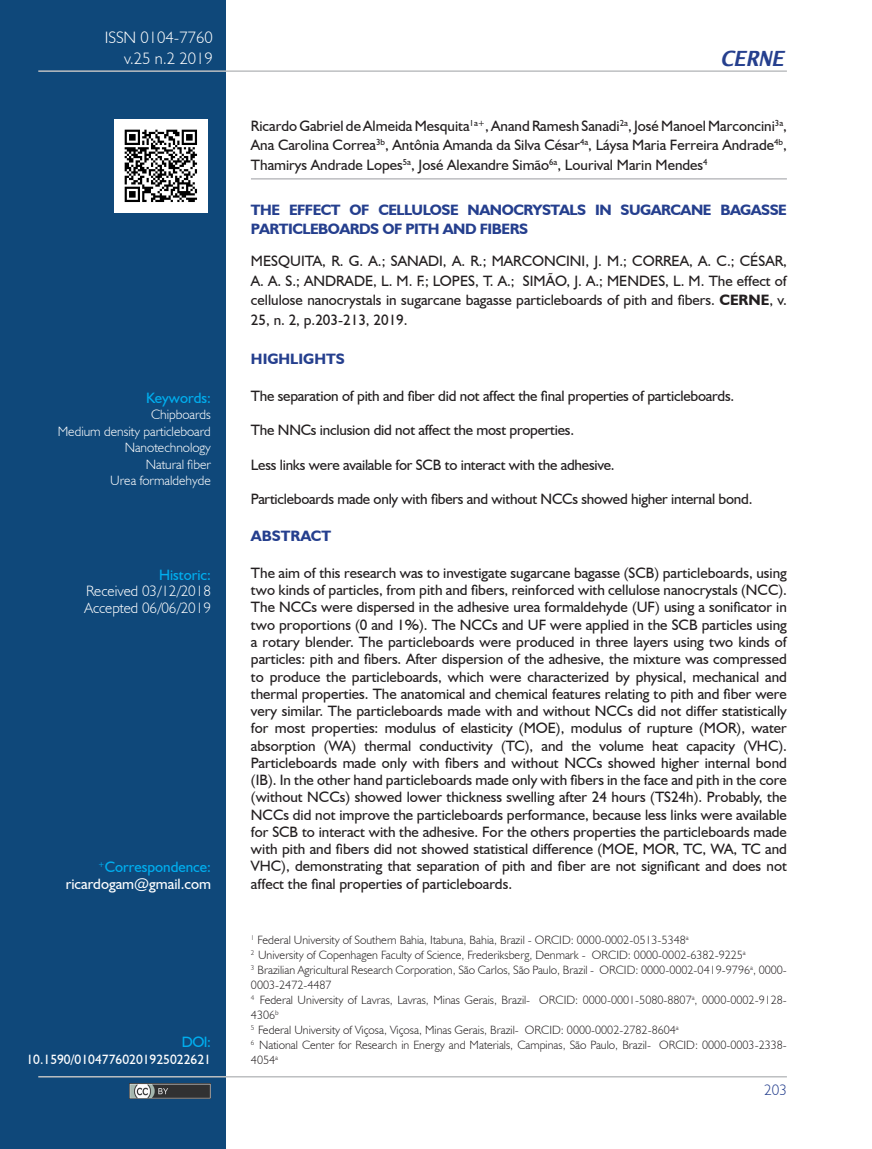
<style>
.page{position:relative;width:872px;height:1149px;background:#fff}
.page>*{position:absolute;margin:0;border:0;box-sizing:border-box;transform-origin:0 0}
.t1{font:italic 700 21px "Lucida Sans Typewriter";color:#253f8e}
.Barra_Lateral{font:300 16.5px "Humanist 521 BT";color:#fff}
.Resumo{font:15px/17.2px "Humanist 521 BT";letter-spacing:-.015em;color:#231f20;text-align:justify}
.Autores{font:15px/19.5px "Humanist 521 BT";color:#231f20;text-align:justify}
.Título_Artigo{font:700 15px/19.5px "Humanist 521 BT";letter-spacing:-.03em;color:#253f8e}
.Barra_Lateral_-_Títu{font:15px "Humanist 521 BT";color:#00aeef}
.Barra_Lateral-2{font:300 15px "Humanist 521 BT";color:#fff}
.Barra_Lateral-3{font:15px "Humanist 521 BT";color:#fff}
.Resumo-2{font:700 15px "Humanist 521 BT";color:#253f8e}
.t2{font:300 15px "Humanist 521 BT";color:#253f8e}
.Barra_Lateral-4{font:300 13.5px/16.5px "Humanist 521 BT";color:#fff;text-align:right}
.Barra_Lateral-5{font:13.5px "Humanist 521 BT";color:#fff}
.Afiliação{font:300 12px/15px "Humanist 521 BT";color:#231f20}
.s1{font-weight:700}
</style>
<div class="page">
<div style="left:0;top:0;width:225px;height:1148px;background:#0f487a"></div>
<hr style="left:38px;top:70px;width:749px;height:2px;background:#bdbfc1">
<hr style="left:38px;top:1075px;width:749px;height:2px;background:#bdbfc1">
<hr style="left:251px;top:178px;width:536px;height:1px;background:#bcbdc0">
<img style="left:114px;top:119px;width:94px;height:94px">
<img style="left:129px;top:1083px;width:82px;height:14px">
<p class="Barra_Lateral" style="left:105px;top:27px;width:109px">ISSN 0104-7760</p>
<p class="Barra_Lateral" style="left:124px;top:48px;width:90px">v.25 n.2 2019</p>
<p class="Barra_Lateral_-_Títu" style="left:146px;top:388px;width:66px">Keywords:</p>
<p class="Barra_Lateral-4" style="left:151px;top:406px;width:61px">Chipboards</p>
<p class="Barra_Lateral-4" style="left:58px;top:422px;width:155px">Medium density particleboard<br>Nanotechnology</p>
<p class="Barra_Lateral-4" style="left:146px;top:455px;width:67px">Natural fiber</p>
<p class="Barra_Lateral-4" style="left:110px;top:472px;width:102px">Urea formaldehyde</p>
<p class="Barra_Lateral_-_Títu" style="left:159px;top:565px;width:53px">Historic:</p>
<p class="Barra_Lateral-2" style="left:86px;top:581px;width:126px">Received 03/12/2018</p>
<p class="Barra_Lateral-2" style="left:85px;top:598px;width:128px">Accepted 06/06/2019</p>
<p class="Barra_Lateral_-_Títu" style="left:98px;top:857px;width:114px"><sup>+</sup>Correspondence:</p>
<p class="Barra_Lateral-3" style="left:66px;top:874px;width:147px">ricardogam@gmail.com</p>
<p class="Barra_Lateral_-_Títu" style="left:182px;top:1032px;width:31px">DOI:</p>
<p class="Barra_Lateral-5" style="left:26px;top:1050px;width:186px">10.1590/01047760201925022621</p>
<h1 class="t1" style="left:720px;top:46px;width:65px">CERNE</h1>
<p class="Autores" style="left:251px;top:115px;width:537px">Ricardo Gabriel de Almeida Mesquita<sup>1a+</sup>, Anand Ramesh Sanadi<sup>2a</sup>, José Manoel Marconcini<sup>3a</sup>, Ana Carolina Correa<sup>3b</sup>, Antônia Amanda da Silva César<sup>4a</sup>, Láysa Maria Ferreira Andrade<sup>4b</sup>, Thamirys Andrade Lopes<sup>5a</sup>, José Alexandre Simão<sup>6a</sup>, Lourival Marin Mendes<sup>4</sup></p>
<p class="Título_Artigo" style="left:251px;top:199px;width:537px">THE EFFECT OF CELLULOSE NANOCRYSTALS IN SUGARCANE BAGASSE<br>PARTICLEBOARDS OF PITH AND FIBERS</p>
<p class="Resumo" style="left:251px;top:251px;width:537px;line-height:19.5px">MESQUITA, R. G. A.; SANADI, A. R.; MARCONCINI, J. M.; CORREA, A. C.; CÉSAR, A. A. S.; ANDRADE, L. M. F.; LOPES, T. A.; SIMÃO, J. A.; MENDES, L. M. The effect of cellulose nanocrystals in sugarcane bagasse particleboards of pith and fibers. <span class="s1">CERNE</span>, v.<br>25, n. 2, p.203-213, 2019.</p>
<p class="Resumo-2" style="left:251px;top:349px;width:95px">HIGHLIGHTS</p>
<p class="Resumo" style="left:251px;top:386px;width:485px">The separation of pith and fiber did not affect the final properties of particleboards.</p>
<p class="Resumo" style="left:251px;top:421px;width:325px">The NNCs inclusion did not affect the most properties.</p>
<p class="Resumo" style="left:251px;top:455px;width:365px">Less links were available for SCB to interact with the adhesive.</p>
<p class="Resumo" style="left:251px;top:490px;width:503px">Particleboards made only with fibers and without NCCs showed higher internal bond.</p>
<p class="Resumo-2" style="left:251px;top:526px;width:82px">ABSTRACT</p>
<p class="Resumo" style="left:251px;top:563px;width:537px">The aim of this research was to investigate sugarcane bagasse (SCB) particleboards, using two kinds of particles, from pith and fibers, reinforced with cellulose nanocrystals (NCC).<br>The NCCs were dispersed in the adhesive urea formaldehyde (UF) using a sonificator in two proportions (0 and 1%). The NCCs and UF were applied in the SCB particles using a rotary blender. The particleboards were produced in three layers using two kinds of particles: pith and fibers. After dispersion of the adhesive, the mixture was compressed to produce the particleboards, which were characterized by physical, mechanical and thermal properties. The anatomical and chemical features relating to pith and fiber were very similar. The particleboards made with and without NCCs did not differ statistically for most properties: modulus of elasticity (MOE), modulus of rupture (MOR), water absorption (WA) thermal conductivity (TC), and the volume heat capacity (VHC).<br>Particleboards made only with fibers and without NCCs showed higher internal bond (IB). In the other hand particleboards made only with fibers in the face and pith in the core (without NCCs) showed lower thickness swelling after 24 hours (TS24h). Probably, the NCCs did not improve the particleboards performance, because less links were available for SCB to interact with the adhesive. For the others properties the particleboards made with pith and fibers did not showed statistical difference (MOE, MOR, TC, WA, TC and VHC), demonstrating that separation of pith and fiber are not significant and does not affect the final properties of particleboards.</p>
<p class="Afiliação" style="left:251px;top:931px;width:439px"><sup>1</sup> Federal University of Southern Bahia, Itabuna, Bahia, Brazil - ORCID: 0000-0002-0513-5348<sup>a</sup></p>
<p class="Afiliação" style="left:251px;top:946px;width:496px"><sup>2</sup> University of Copenhagen Faculty of Science, Frederiksberg, Denmark - ORCID: 0000-0002-6382-9225<sup>a</sup></p>
<p class="Afiliação" style="left:251px;top:961px;width:537px"><sup>3</sup> Brazilian Agricultural Research Corporation, São Carlos, São Paulo, Brazil - ORCID: 0000-0002-0419-9796<sup>a</sup>, 0000-<br>0003-2472-4487</p>
<p class="Afiliação" style="left:251px;top:991px;width:537px"><sup>4</sup> Federal University of Lavras, Lavras, Minas Gerais, Brazil- ORCID: 0000-0001-5080-8807<sup>a</sup>, 0000-0002-9128-<br>4306<sup>b</sup></p>
<p class="Afiliação" style="left:251px;top:1021px;width:429px"><sup>5</sup> Federal University of Viçosa, Viçosa, Minas Gerais, Brazil- ORCID: 0000-0002-2782-8604<sup>a</sup></p>
<p class="Afiliação" style="left:251px;top:1036px;width:537px"><sup>6</sup> National Center for Research in Energy and Materials, Campinas, São Paulo, Brazil- ORCID: 0000-0003-2338-<br>4054<sup>a</sup></p>
<p class="t2" style="left:764px;top:1079px;width:24px">203</p>
</div>
